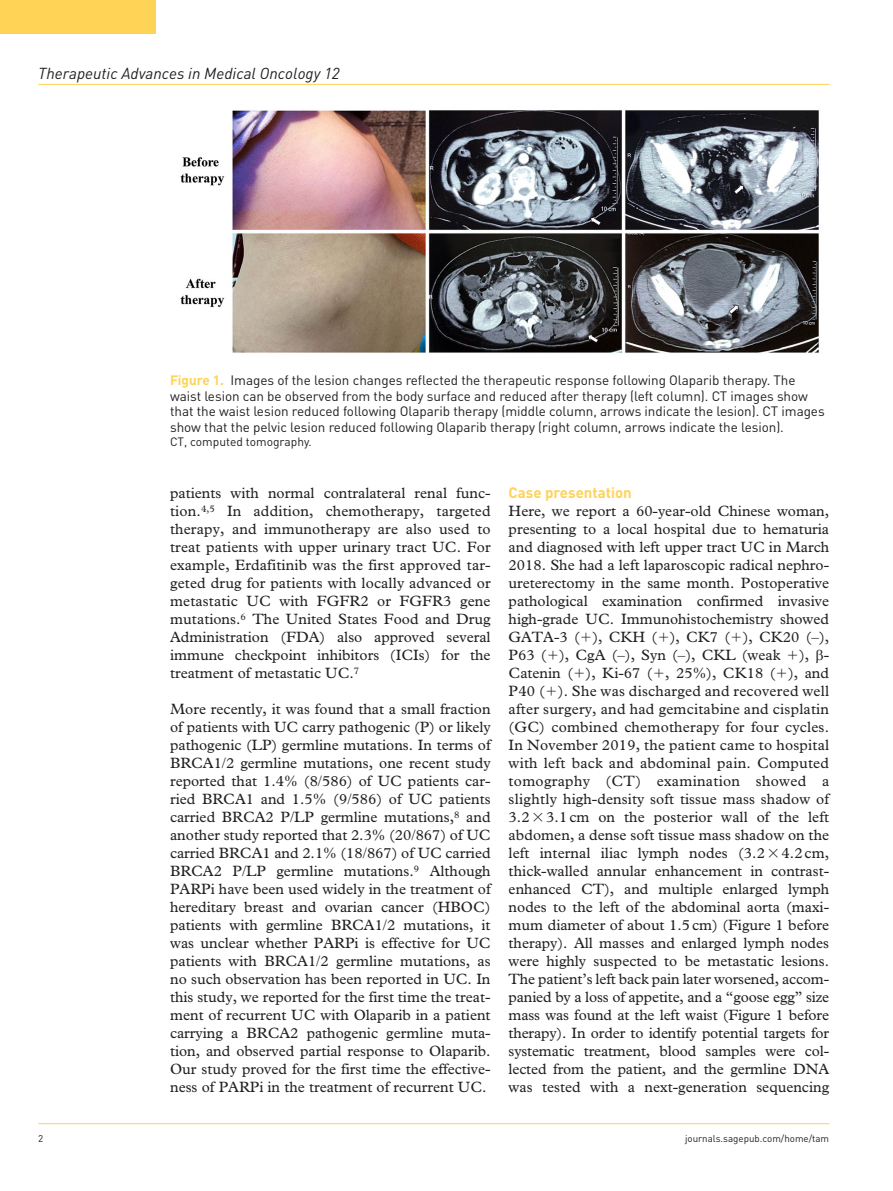
<style>
.page{position:relative;width:893px;height:1191px;background:#fff}
.page>*{position:absolute;margin:0;border:0;box-sizing:border-box;transform-origin:0 0}
.t1{font:italic 15.75px "DIN";color:#231f20}
.t2{font:15px/18px "Plantin Std";color:#231f20;text-align:justify}
.t3{font:700 15px "DIN";color:#fed356}
.t4{font:13.5px/15.8px "DIN";letter-spacing:-.005em;color:#231f20}
.t5{font:12px "DIN";color:#231f20}
.t6{font:9.75px "DIN";color:#231f20}
.s1{font-weight:700;color:#fed356}
</style>
<div class="page">
<hr style="left:38px;top:84px;width:791px;height:1px;background:#fed356">
<hr style="left:38px;top:1123px;width:791px;height:1px;background:#fed356">
<div style="left:0;top:0;width:155px;height:34px;background:#fed356"></div>
<img style="left:180px;top:110px;width:639px;height:243px">
<p class="t1" style="left:38px;top:63px;width:303px">Therapeutic Advances in Medical Oncology 12</p>
<p class="t4" style="left:170px;top:372px;width:656px"><span class="s1">Figure 1.</span> Images of the lesion changes reflected the therapeutic response following Olaparib therapy. The waist lesion can be observed from the body surface and reduced after therapy (left column). CT images show that the waist lesion reduced following Olaparib therapy (middle column, arrows indicate the lesion). CT images show that the pelvic lesion reduced following Olaparib therapy (right column, arrows indicate the lesion).</p>
<p class="t5" style="left:170px;top:434px;width:143px">CT, computed tomography.</p>
<p class="t2" style="left:170px;top:484px;width:322px">patients with normal contralateral renal func&shy;tion.<sup>4,5</sup> In addition, chemotherapy, targeted therapy, and immunotherapy are also used to treat patients with upper urinary tract UC. For example, Erdafitinib was the first approved tar&shy;geted drug for patients with locally advanced or metastatic UC with FGFR2 or FGFR3 gene mutations.<sup>6</sup> The United States Food and Drug Administration (FDA) also approved several immune checkpoint inhibitors (ICIs) for the treatment of metastatic UC.<sup>7</sup></p>
<p class="t2" style="left:170px;top:700px;width:322px">More recently, it was found that a small fraction of patients with UC carry pathogenic (P) or likely pathogenic (LP) germline mutations. In terms of BRCA1/2 germline mutations, one recent study reported that 1.4% (8/586) of UC patients car&shy;ried BRCA1 and 1.5% (9/586) of UC patients carried BRCA2 P/LP germline mutations,<sup>8</sup> and another study reported that 2.3% (20/867) of UC carried BRCA1 and 2.1% (18/867) of UC carried BRCA2 P/LP germline mutations.<sup>9</sup> Although PARPi have been used widely in the treatment of hereditary breast and ovarian cancer (HBOC) patients with germline BRCA1/2 mutations, it was unclear whether PARPi is effective for UC patients with BRCA1/2 germline mutations, as no such observation has been reported in UC. In this study, we reported for the first time the treat&shy;ment of recurrent UC with Olaparib in a patient carrying a BRCA2 pathogenic germline muta&shy;tion, and observed partial response to Olaparib.<br>Our study proved for the first time the effective&shy;ness of PARPi in the treatment of recurrent UC.</p>
<p class="t3" style="left:509px;top:483px;width:125px">Case presentation</p>
<p class="t2" style="left:509px;top:502px;width:322px">Here, we report a 60-year-old Chinese woman, presenting to a local hospital due to hematuria and diagnosed with left upper tract UC in March 2018. She had a left laparoscopic radical nephro&shy;ureterectomy in the same month. Postoperative pathological examination confirmed invasive high-grade UC. Immunohistochemistry showed GATA-3 ( ), CKH ( ), CK7 ( ), CK20 (–), P63 ( ), CgA (–), Syn (–), CKL (weak ), - Catenin ( ), Ki-67 ( , 25%), CK18 ( ), and P40 ( ). She was discharged and recovered well after surgery, and had gemcitabine and cisplatin (GC) combined chemotherapy for four cycles.<br>In November 2019, the patient came to hospital with left back and abdominal pain. Computed tomography (CT) examination showed a slightly high-density soft tissue mass shadow of 3.2 3.1cm on the posterior wall of the left abdomen, a dense soft tissue mass shadow on the left internal iliac lymph nodes (3.2 4.2cm, thick-walled annular enhancement in contrast&shy;enhanced CT), and multiple enlarged lymph nodes to the left of the abdominal aorta (maxi&shy;mum diameter of about 1.5cm) (Figure 1 before therapy). All masses and enlarged lymph nodes were highly suspected to be metastatic lesions.<br>The patient’s left back pain later worsened, accom&shy;panied by a loss of appetite, and a “goose egg” size mass was found at the left waist (Figure 1 before therapy). In order to identify potential targets for systematic treatment, blood samples were col&shy;lected from the patient, and the germline DNA was tested with a next-generation sequencing</p>
<p class="t6" style="left:38px;top:1132px;width:7px">2</p>
<p class="t6" style="left:685px;top:1132px;width:146px">journals.sagepub.com/home/tam</p>
</div>
